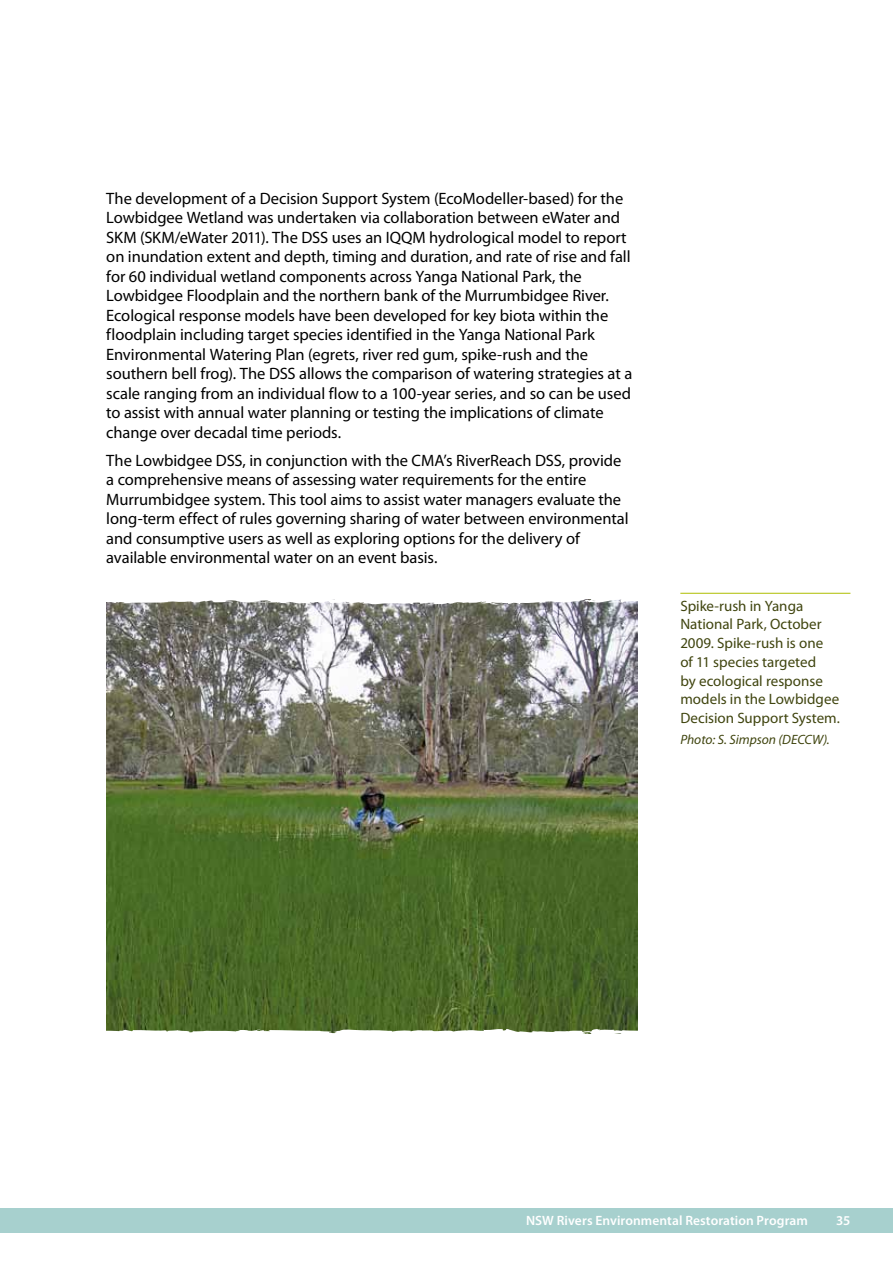
<style>
.page{position:relative;width:893px;height:1263px;background:#fff}
.page>*{position:absolute;margin:0;border:0;box-sizing:border-box;transform-origin:0 0}
.t1{font:16.5px/19.5px "Myriad Pro";letter-spacing:-.005em;color:#000}
.t2{font:15px/18.8px "Myriad Pro";color:#40450f}
.t3{font:600 13.5px "Myriad Pro";letter-spacing:.005em;color:#fff}
.t4{font:italic 13.5px "Myriad Pro";letter-spacing:-.005em;color:#40450f}
</style>
<div class="page">
<div style="left:0;top:1208px;width:893px;height:24px;background:#a7d0ce"></div>
<img style="left:106px;top:605px;width:532px;height:422px">
<svg style="left:106px;top:599px;width:532px;height:6px"></svg>
<svg style="left:106px;top:1027px;width:532px;height:7px"></svg>
<hr style="left:680px;top:593px;width:170px;height:1px;background:#afbe00">
<p class="t1" style="left:106px;top:188px;width:527px">The development of a Decision Support System (EcoModeller-based) for the Lowbidgee Wetland was undertaken via collaboration between eWater and SKM (SKM/eWater 2011). The DSS uses an IQQM hydrological model to report on inundation extent and depth, timing and duration, and rate of rise and fall for 60 individual wetland components across Yanga National Park, the Lowbidgee Floodplain and the northern bank of the Murrumbidgee River.<br>Ecological response models have been developed for key biota within the floodplain including target species identified in the Yanga National Park Environmental Watering Plan (egrets, river red gum, spike-rush and the southern bell frog). The DSS allows the comparison of watering strategies at a scale ranging from an individual flow to a 100-year series, and so can be used to assist with annual water planning or testing the implications of climate change over decadal time periods.</p>
<p class="t1" style="left:106px;top:450px;width:524px">The Lowbidgee DSS, in conjunction with the CMA’s RiverReach DSS, provide a comprehensive means of assessing water requirements for the entire Murrumbidgee system. This tool aims to assist water managers evaluate the long-term effect of rules governing sharing of water between environmental and consumptive users as well as exploring options for the delivery of available environmental water on an event basis.</p>
<p class="t2" style="left:680px;top:596px;width:124px">Spike-rush in Yanga</p>
<p class="t2" style="left:680px;top:615px;width:161px">National Park, October<br>2009. Spike-rush is one<br>of 11 species targeted<br>by ecological response models in the Lowbidgee<br>Decision Support System.</p>
<p class="t4" style="left:680px;top:731px;width:151px">Photo: S. Simpson (DECCW).</p>
<p class="t3" style="left:526px;top:1212px;width:283px">NSW Rivers Environmental Restoration Program</p>
<p class="t3" style="left:836px;top:1212px;width:16px">35</p>
</div>
